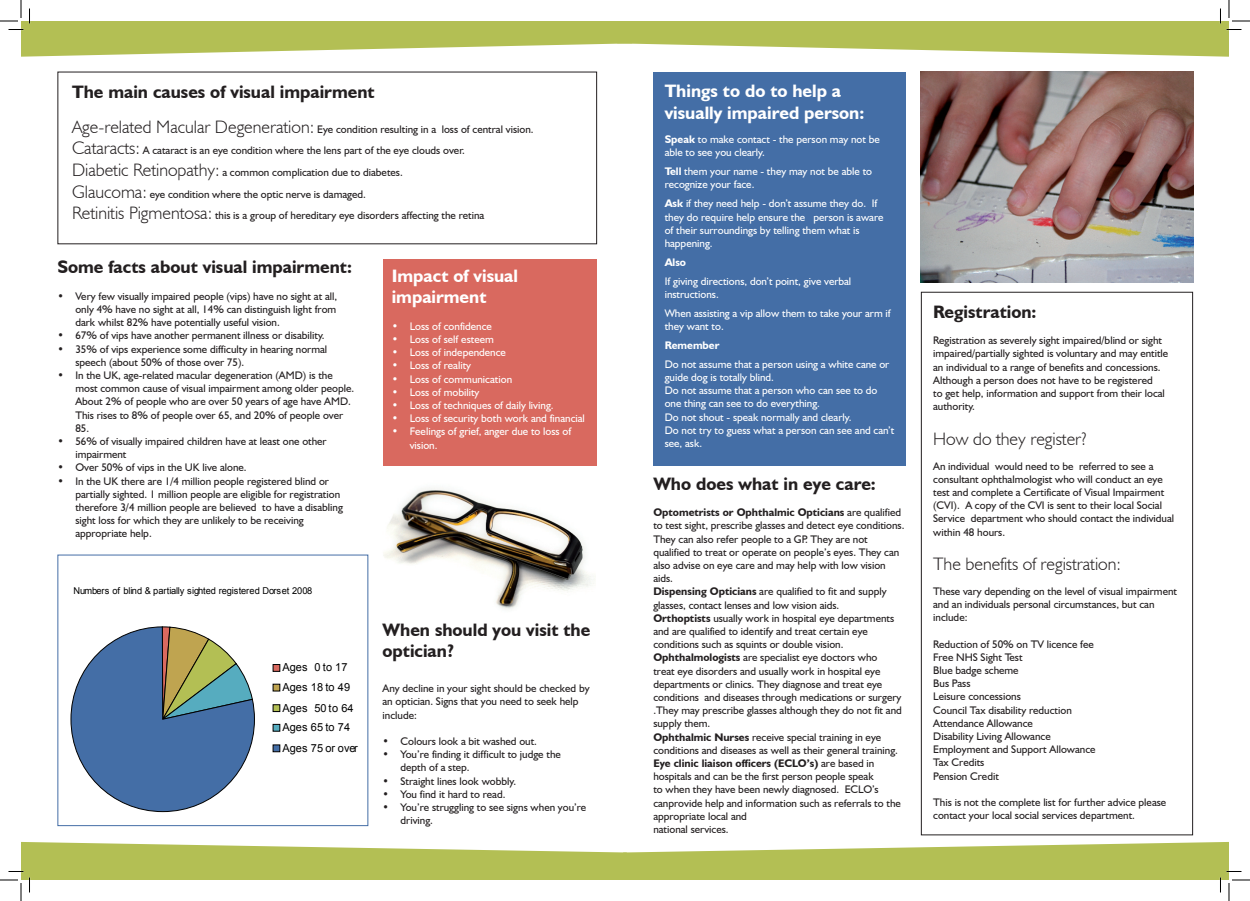
<style>
.page{position:relative;width:1250px;height:901px;background:#fff}
.page>*{position:absolute;margin:0;border:0;box-sizing:border-box;transform-origin:0 0}
.t1{font:700 18px/21.6px "Humanist 521 BT";color:#231f20}
.t2{font:700 18px/21.6px "Humanist 521 BT";color:#fff}
.t3{font:300 18px "Humanist 521 BT";color:#231f20}
.t4{font:11.1px/20.1px "Arial";color:#000}
.t5{font:11px/13.2px "Humanist 521 BT";color:#231f20}
.t6{font:11px/13.2px "Humanist 521 BT";color:#fff}
.t7{font:700 11px "Humanist 521 BT";color:#fff}
.t8{font:9.4px "Arial";color:#000}
.s1{font-weight:300;font-size:18px}
.s2{font-weight:700}
</style>
<div class="page">
<div style="left:383px;top:260px;width:213px;height:206px;background:#d9695f"></div>
<div style="left:653px;top:72px;width:253px;height:394px;background:#446ea6"></div>
<div style="left:921px;top:292px;width:272px;height:543px;border:1px solid #231f20"></div>
<img style="left:383px;top:488px;width:212px;height:122px">
<svg style="left:70px;top:626px;width:185px;height:186px"></svg>
<div style="left:273px;top:664px;width:7px;height:8px;background:#d9695f;border:1px solid #000"></div>
<div style="left:273px;top:684px;width:7px;height:7px;background:#bfa450"></div>
<div style="left:273px;top:704px;width:7px;height:8px;background:#b3bf54;border:1px solid #000"></div>
<div style="left:273px;top:724px;width:7px;height:8px;background:#56acbf;border:1px solid #000"></div>
<div style="left:273px;top:744px;width:7px;height:8px;background:#446ea6;border:1px solid #000"></div>
<img style="left:921px;top:72px;width:272px;height:210px">
<svg style="left:0;top:0;width:1250px;height:57px"></svg>
<svg style="left:0;top:842px;width:1250px;height:59px"></svg>
<p class="t1" style="left:72px;top:81px;width:304px">The main causes of visual impairment</p>
<p class="t5" style="left:72px;top:122px;width:463px"><span class="s1">Age-related Macular Degeneration:</span> Eye condition resulting in a loss of central vision.</p>
<p class="t5" style="left:72px;top:144px;width:394px"><span class="s1">Cataracts:</span> A cataract is an eye condition where the lens part of the eye clouds over.</p>
<p class="t5" style="left:72px;top:165px;width:332px"><span class="s1">Diabetic Retinopathy:</span> a common complication due to diabetes.</p>
<p class="t5" style="left:72px;top:187px;width:295px"><span class="s1">Glaucoma:</span> eye condition where the optic nerve is damaged.</p>
<p class="t5" style="left:72px;top:209px;width:414px"><span class="s1">Retinitis Pigmentosa:</span> this is a group of hereditary eye disorders affecting the retina</p>
<p class="t1" style="left:57px;top:256px;width:296px">Some facts about visual impairment:</p>
<p class="t5" style="left:75px;top:289px;width:263px;text-align:justify;text-indent:-18px">• Very few visually impaired people (vips) have no sight at all, only 4% have no sight at all, 14% can distinguish light from dark whilst 82% have potentially useful vision.</p>
<p class="t5" style="left:57px;top:329px;width:269px">• 67% of vips have another permanent illness or disability.</p>
<p class="t5" style="left:75px;top:342px;width:253px;text-indent:-18px">• 35% of vips experience some difficulty in hearing normal speech (about 50% of those over 75).</p>
<p class="t5" style="left:75px;top:368px;width:280px;text-indent:-18px">• In the UK, age-related macular degeneration (AMD) is the most common cause of visual impairment among older people.<br>About 2% of people who are over 50 years of age have AMD.<br>This rises to 8% of people over 65, and 20% of people over 85.</p>
<p class="t5" style="left:75px;top:434px;width:253px;text-indent:-18px">• 56% of visually impaired children have at least one other impairment</p>
<p class="t5" style="left:57px;top:461px;width:191px">• Over 50% of vips in the UK live alone.</p>
<p class="t5" style="left:75px;top:474px;width:269px;text-indent:-18px">• In the UK there are 1/4 million people registered blind or partially sighted. 1 million people are eligible for registration therefore 3/4 million people are believed to have a disabling sight loss for which they are unlikely to be receiving appropriate help.</p>
<p class="t2" style="left:392px;top:264px;width:128px">Impact of visual impairment</p>
<p class="t6" style="left:392px;top:319px;width:102px">• Loss of confidence</p>
<p class="t6" style="left:392px;top:332px;width:104px">• Loss of self esteem</p>
<p class="t6" style="left:392px;top:346px;width:116px">• Loss of independence</p>
<p class="t6" style="left:392px;top:359px;width:81px">• Loss of reality</p>
<p class="t6" style="left:392px;top:372px;width:122px">• Loss of communication</p>
<p class="t6" style="left:392px;top:385px;width:89px">• Loss of mobility</p>
<p class="t6" style="left:392px;top:398px;width:163px">• Loss of techniques of daily living.</p>
<p class="t6" style="left:392px;top:412px;width:195px">• Loss of security both work and financial</p>
<p class="t6" style="left:410px;top:425px;width:163px;text-indent:-18px">• Feelings of grief, anger due to loss of vision.</p>
<p class="t8" style="left:73px;top:585px;width:240px">Numbers of blind &amp; partially sighted registered Dorset 2008</p>
<p class="t4" style="left:282px;top:657px;width:77px">Ages 0 to 17<br>Ages 18 to 49<br>Ages 50 to 64<br>Ages 65 to 74<br>Ages 75 or over</p>
<p class="t1" style="left:382px;top:618px;width:209px">When should you visit the optician?</p>
<p class="t5" style="left:382px;top:681px;width:208px">Any decline in your sight should be checked by an optician. Signs that you need to seek help include:</p>
<p class="t5" style="left:382px;top:734px;width:156px">• Colours look a bit washed out.</p>
<p class="t5" style="left:400px;top:747px;width:162px;text-indent:-18px">• You’re finding it difficult to judge the depth of a step.</p>
<p class="t5" style="left:382px;top:774px;width:135px">• Straight lines look wobbly.</p>
<p class="t5" style="left:382px;top:787px;width:124px">• You find it hard to read.</p>
<p class="t5" style="left:400px;top:800px;width:187px;text-indent:-18px">• You’re struggling to see signs when you’re driving.</p>
<p class="t2" style="left:664px;top:80px;width:201px">Things to do to help a visually impaired person:</p>
<p class="t6" style="left:664px;top:133px;width:217px"><span class="s2">Speak</span> to make contact - the person may not be able to see you clearly.</p>
<p class="t6" style="left:664px;top:165px;width:209px"><span class="s2">Tell</span> them your name - they may not be able to recognize your face.</p>
<p class="t6" style="left:664px;top:197px;width:220px"><span class="s2">Ask</span> if they need help - don’t assume they do. If they do require help ensure the person is aware of their surroundings by telling them what is happening.</p>
<p class="t7" style="left:664px;top:255px;width:23px">Also</p>
<p class="t6" style="left:664px;top:274px;width:188px">If giving directions, don’t point, give verbal instructions.</p>
<p class="t6" style="left:664px;top:306px;width:228px">When assisting a vip allow them to take your arm if they want to.</p>
<p class="t7" style="left:664px;top:338px;width:56px">Remember</p>
<p class="t6" style="left:664px;top:357px;width:226px">Do not assume that a person using a white cane or guide dog is totally blind.</p>
<p class="t6" style="left:664px;top:383px;width:214px">Do not assume that a person who can see to do one thing can see to do everything.</p>
<p class="t6" style="left:664px;top:410px;width:188px">Do not shout - speak normally and clearly.</p>
<p class="t6" style="left:664px;top:423px;width:231px">Do not try to guess what a person can see and can’t see, ask.</p>
<p class="t1" style="left:653px;top:472px;width:224px">Who does what in eye care:</p>
<p class="t5" style="left:653px;top:506px;width:253px"><span class="s2">Optometrists or Ophthalmic Opticians</span> are qualified to test sight, prescribe glasses and detect eye conditions.<br>They can also refer people to a GP. They are not qualified to treat or operate on people’s eyes. They can also advise on eye care and may help with low vision aids.</p>
<p class="t5" style="left:653px;top:585px;width:235px"><span class="s2">Dispensing Opticians</span> are qualified to fit and supply glasses, contact lenses and low vision aids.</p>
<p class="t5" style="left:653px;top:611px;width:242px"><span class="s2">Orthoptists</span> usually work in hospital eye departments and are qualified to identify and treat certain eye conditions such as squints or double vision.</p>
<p class="t5" style="left:653px;top:651px;width:250px"><span class="s2">Ophthalmologists</span> are specialist eye doctors who<br>treat eye disorders and usually work in hospital eye departments or clinics. They diagnose and treat eye conditions and diseases through medications or surgery .They may prescribe glasses although they do not fit and supply them.</p>
<p class="t5" style="left:653px;top:730px;width:246px"><span class="s2">Ophthalmic Nurses</span> receive special training in eye conditions and diseases as well as their general training.</p>
<p class="t5" style="left:653px;top:756px;width:249px"><span class="s2">Eye clinic liaison officers (ECLO’s)</span> are based in hospitals and can be the first person people speak<br>to when they have been newly diagnosed. ECLO’s canprovide help and information such as referrals to the appropriate local and</p>
<p class="t5" style="left:653px;top:822px;width:77px">national services.</p>
<p class="t1" style="left:933px;top:300px;width:105px">Registration:</p>
<p class="t5" style="left:933px;top:334px;width:237px">Registration as severely sight impaired/blind or sight impaired/partially sighted is voluntary and may entitle an individual to a range of benefits and concessions.<br>Although a person does not have to be registered<br>to get help, information and support from their local authority.</p>
<p class="t3" style="left:933px;top:428px;width:155px">How do they register?</p>
<p class="t5" style="left:933px;top:459px;width:242px">An individual would need to be referred to see a consultant ophthalmologist who will conduct an eye test and complete a Certificate of Visual Impairment (CVI). A copy of the CVI is sent to their local Social Service department who should contact the individual within 48 hours.</p>
<p class="t3" style="left:933px;top:553px;width:189px">The benefits of registration:</p>
<p class="t5" style="left:933px;top:584px;width:245px">These vary depending on the level of visual impairment and an individuals personal circumstances, but can include:</p>
<p class="t5" style="left:933px;top:637px;width:162px">Reduction of 50% on TV licence fee</p>
<p class="t5" style="left:933px;top:650px;width:91px">Free NHS Sight Test</p>
<p class="t5" style="left:933px;top:663px;width:87px">Blue badge scheme</p>
<p class="t5" style="left:933px;top:677px;width:39px">Bus Pass</p>
<p class="t5" style="left:933px;top:690px;width:89px">Leisure concessions</p>
<p class="t5" style="left:933px;top:703px;width:140px">Council Tax disability reduction</p>
<p class="t5" style="left:933px;top:716px;width:101px">Attendance Allowance</p>
<p class="t5" style="left:933px;top:729px;width:119px">Disability Living Allowance</p>
<p class="t5" style="left:933px;top:743px;width:164px">Employment and Support Allowance</p>
<p class="t5" style="left:933px;top:756px;width:53px">Tax Credits</p>
<p class="t5" style="left:933px;top:769px;width:67px">Pension Credit</p>
<p class="t5" style="left:933px;top:795px;width:235px">This is not the complete list for further advice please contact your local social services department.</p>
</div>
